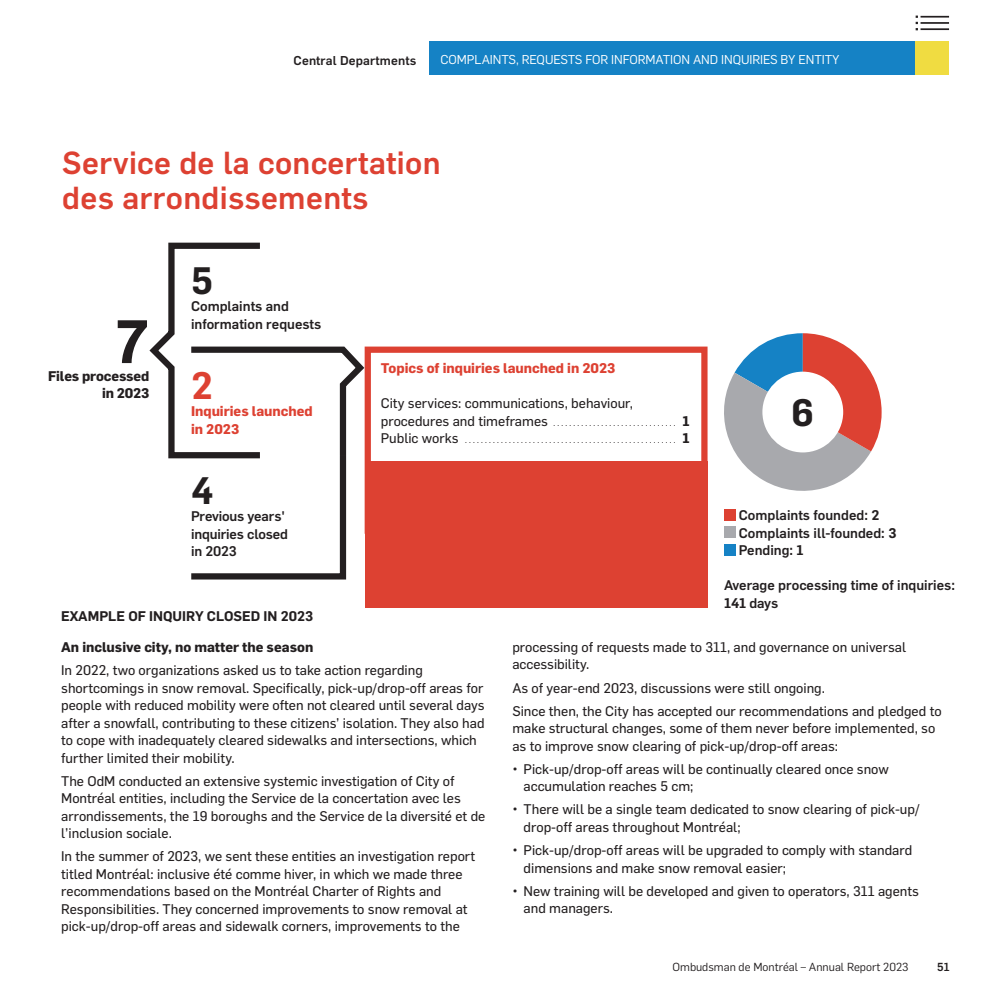
<style>
.page{position:relative;width:990px;height:990px;background:#fff}
.page>*{position:absolute;margin:0;border:0;box-sizing:border-box;transform-origin:0 0}
.t1{font:600 60px "Flama";color:#231f20}
.t2{font:600 37.5px "Flama";color:#231f20}
.t3{font:600 37.5px "Flama";color:#dd4132}
.t4{font:500 31.25px "Flama";letter-spacing:.01em;color:#dd4132}
.TEXT_Flama{font:13.75px/17.5px "Flama Basic";color:#231f20}
.t5{font:500 13.75px/17.5px "Flama";color:#231f20}
.TEXT_Flama-2{font:700 13.75px "Flama";color:#dd4132}
.TEXT_Flama-3{font:700 13.75px "Flama";color:#231f20}
.TEXT_Flama-4{font:600 13.75px "Flama";color:#231f20}
.GR_Tit_Section{font:12.62px "Flama";letter-spacing:-.005em;color:#fff}
.GR_Tit_Section-2{font:500 12.62px "Flama";letter-spacing:.01em;color:#231f20}
.t6{font:11.5px "Flama";color:#231f20}
.t7{font:500 11.5px "Flama";color:#231f20}
.TEXT_Flama-5{font:7.5px "Flama Basic";color:#231f20}
.s1{font-size:13.75px}
.s2{font-family:"Flama";font-weight:700;font-size:13.75px}
.s3{font-weight:600}
</style>
<div class="page">
<hr style="left:921px;top:28px;width:28px;height:2px;background:#231f20">
<hr style="left:921px;top:22px;width:28px;height:2px;background:#231f20">
<hr style="left:921px;top:16px;width:28px;height:2px;background:#231f20">
<svg style="left:916px;top:16px;width:2px;height:14px"></svg>
<svg style="left:724px;top:333px;width:158px;height:158px"></svg>
<div style="left:429px;top:41px;width:487px;height:34px;background:#1582c5"></div>
<div style="left:916px;top:41px;width:33px;height:34px;background:#f0dc41"></div>
<div style="left:365px;top:347px;width:343px;height:187px;border:6px solid #dd4132"></div>
<div style="left:724px;top:509px;width:11px;height:11px;background:#dd4132"></div>
<div style="left:724px;top:527px;width:11px;height:11px;background:#a8a9ad"></div>
<div style="left:724px;top:544px;width:11px;height:11px;background:#1582c5"></div>
<svg style="left:149px;top:242px;width:220px;height:338px"></svg>
<div style="left:762px;top:372px;width:81px;height:80px;background:#fff;border-radius:50%"></div>
<div style="left:365px;top:461px;width:343px;height:147px;background:#dd4132"></div>
<p class="GR_Tit_Section-2" style="left:294px;top:52px;width:124px">Central Departments</p>
<p class="GR_Tit_Section" style="left:441px;top:51px;width:401px">COMPLAINTS, REQUESTS FOR INFORMATION AND INQUIRIES BY ENTITY</p>
<p class="GR_Tit_Section" style="left:442px;top:60px;width:178px">L’OMBUDSMAN DE MONTRÉAL</p>
<p class="t4" style="left:62px;top:140px;width:380px">Service de la concertation</p>
<p class="t4" style="left:62px;top:175px;width:308px">des arrondissements</p>
<p class="t1" style="left:115px;top:298px;width:36px">7</p>
<p class="TEXT_Flama-3" style="left:48px;top:366px;width:103px">Files processed</p>
<p class="TEXT_Flama-3" style="left:102px;top:383px;width:49px">in 2023</p>
<p class="t2" style="left:191px;top:254px;width:23px">5</p>
<p class="t5" style="left:191px;top:297px;width:132px">Complaints and information requests</p>
<p class="t3" style="left:191px;top:359px;width:23px">2</p>
<p class="TEXT_Flama-2" style="left:191px;top:402px;width:123px">Inquiries launched</p>
<p class="TEXT_Flama-2" style="left:191px;top:419px;width:50px">in 2023</p>
<p class="t2" style="left:191px;top:464px;width:24px">4</p>
<p class="t5" style="left:191px;top:507px;width:99px">Previous years' inquiries closed</p>
<p class="t5" style="left:191px;top:542px;width:47px">in 2023</p>
<p class="TEXT_Flama-4" style="left:61px;top:606px;width:254px">EXAMPLE OF INQUIRY CLOSED IN 2023</p>
<p class="TEXT_Flama-2" style="left:381px;top:358px;width:236px">Topics of inquiries launched in 2023</p>
<p class="TEXT_Flama" style="left:381px;top:394px;width:254px">City services: communications, behaviour,</p>
<p class="TEXT_Flama-5" style="left:381px;top:418px;width:310px"><span class="s1">procedures and timeframes</span> ............................... <span class="s2">1</span></p>
<p class="TEXT_Flama-5" style="left:381px;top:435px;width:310px"><span class="s1">Public works</span> ..................................................... <span class="s2">1</span></p>
<p class="t2" style="left:792px;top:386px;width:24px">6</p>
<p class="t5" style="left:739px;top:506px;width:142px">Complaints founded: <span class="s3">2</span></p>
<p class="t5" style="left:739px;top:523px;width:159px">Complaints ill-founded: <span class="s3">3</span></p>
<p class="t5" style="left:739px;top:541px;width:66px">Pending: <span class="s3">1</span></p>
<p class="t5" style="left:724px;top:576px;width:233px">Average processing time of inquiries:</p>
<p class="t5" style="left:724px;top:593px;width:56px"><span class="s3">141</span> days</p>
<p class="TEXT_Flama-3" style="left:61px;top:637px;width:254px">An inclusive city, no matter the season</p>
<p class="TEXT_Flama" style="left:61px;top:661px;width:425px">In 2022, two organizations asked us to take action regarding shortcomings in snow removal. Specifically, pick-up/drop-off areas for people with reduced mobility were often not cleared until several days after a snowfall, contributing to these citizens’ isolation. They also had to cope with inadequately cleared sidewalks and intersections, which further limited their mobility.</p>
<p class="TEXT_Flama" style="left:61px;top:771px;width:426px">The OdM conducted an extensive systemic investigation of City of Montréal entities, including the Service de la concertation avec les arrondissements, the 19 boroughs and the Service de la diversité et de l’inclusion sociale.</p>
<p class="TEXT_Flama" style="left:61px;top:847px;width:416px">In the summer of 2023, we sent these entities an investigation report titled Montréal: inclusive été comme hiver, in which we made three recommendations based on the Montréal Charter of Rights and Responsibilities. They concerned improvements to snow removal at pick-up/drop-off areas and sidewalk corners, improvements to the</p>
<p class="TEXT_Flama" style="left:512px;top:637px;width:395px">processing of requests made to 311, and governance on universal accessibility.</p>
<p class="TEXT_Flama" style="left:512px;top:678px;width:314px">As of year-end 2023, discussions were still ongoing.</p>
<p class="TEXT_Flama" style="left:512px;top:701px;width:431px">Since then, the City has accepted our recommendations and pledged to make structural changes, some of them never before implemented, so as to improve snow clearing of pick-up/drop-off areas:</p>
<p class="TEXT_Flama" style="left:524px;top:759px;width:367px;text-indent:-11px">• Pick-up/drop-off areas will be continually cleared once snow accumulation reaches 5 cm;</p>
<p class="TEXT_Flama" style="left:524px;top:800px;width:398px;text-indent:-11px">• There will be a single team dedicated to snow clearing of pick-up/ drop-off areas throughout Montréal;</p>
<p class="TEXT_Flama" style="left:524px;top:841px;width:390px;text-indent:-11px">• Pick-up/drop-off areas will be upgraded to comply with standard dimensions and make snow removal easier;</p>
<p class="TEXT_Flama" style="left:524px;top:881px;width:397px;text-indent:-11px">• New training will be developed and given to operators, 311 agents and managers.</p>
<p class="t6" style="left:673px;top:959px;width:238px">Ombudsman de Montréal – Annual Report 2023</p>
<p class="t7" style="left:937px;top:959px;width:14px">51</p>
</div>
